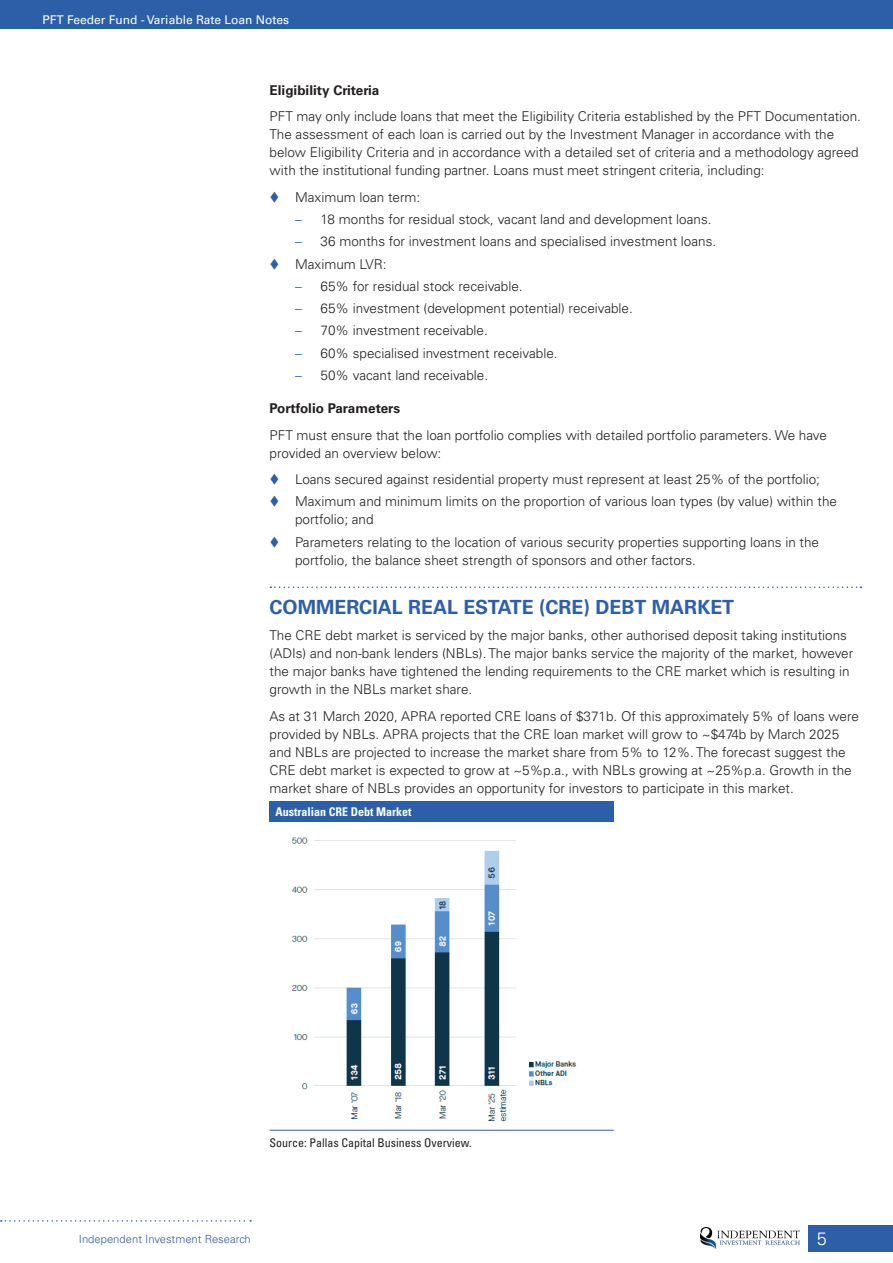
<style>
.page{position:relative;width:893px;height:1263px;background:#fff}
.page>*{position:absolute;margin:0;border:0;box-sizing:border-box;transform-origin:0 0}
.Header_1{font:700 19.5px "Univers LT Std";color:#2d5fa9}
.t1{font:300 18px "Univers LT Std";color:#fff}
.Body_Text{font:300 13.5px/18px "Univers LT Std";color:#231f20}
.Header_4{font:700 13.5px "Univers LT Std";color:#231f20}
.Source{font:condensed 12px "Univers LT Std";color:#231f20}
.t2{font:12px "Univers LT Std";color:#fff}
.Table_header{font:700 condensed 12px "Univers LT Std";color:#fff}
.t3{font:300 11.25px "Univers LT Std";color:#2d5fa9}
.s1{color:#2d5fa9}
</style>
<div class="page">
<div style="left:808px;top:1225px;width:85px;height:26px;background:#2d5fa9"></div>
<div style="left:0;top:0;width:893px;height:28px;background:#2d5fa9"></div>
<img style="left:700px;top:1227px;width:99px;height:21px">
<svg style="left:1px;top:1220px;width:250px;height:2px"></svg>
<svg style="left:270px;top:586px;width:591px;height:2px"></svg>
<div style="left:270px;top:801px;width:344px;height:21px;background:#2d5fa9"></div>
<hr style="left:270px;top:1130px;width:344px;height:1px;background:#2d5fa9">
<img style="left:291px;top:837px;width:286px;height:285px">
<p class="t2" style="left:43px;top:13px;width:248px">PFT Feeder Fund - Variable Rate Loan Notes</p>
<p class="Header_4" style="left:270px;top:82px;width:111px">Eligibility Criteria</p>
<p class="Body_Text" style="left:270px;top:108px;width:593px">PFT may only include loans that meet the Eligibility Criteria established by the PFT Documentation.<br>The assessment of each loan is carried out by the Investment Manager in accordance with the below Eligibility Criteria and in accordance with a detailed set of criteria and a methodology agreed with the institutional funding partner. Loans must meet stringent criteria, including:</p>
<p class="Body_Text" style="left:295px;top:188px;width:127px">Maximum loan term:</p>
<p class="Body_Text" style="left:295px;top:210px;width:418px"><span class="s1">–</span> 18 months for residual stock, vacant land and development loans.</p>
<p class="Body_Text" style="left:295px;top:233px;width:423px"><span class="s1">–</span> 36 months for investment loans and specialised investment loans.</p>
<p class="Body_Text" style="left:295px;top:255px;width:93px">Maximum LVR:</p>
<p class="Body_Text" style="left:295px;top:277px;width:229px"><span class="s1">–</span> 65% for residual stock receivable.</p>
<p class="Body_Text" style="left:295px;top:299px;width:339px"><span class="s1">–</span> 65% investment (development potential) receivable.</p>
<p class="Body_Text" style="left:295px;top:322px;width:194px"><span class="s1">–</span> 70% investment receivable.</p>
<p class="Body_Text" style="left:295px;top:344px;width:264px"><span class="s1">–</span> 60% specialised investment receivable.</p>
<p class="Body_Text" style="left:295px;top:366px;width:195px"><span class="s1">–</span> 50% vacant land receivable.</p>
<p class="Header_4" style="left:270px;top:400px;width:132px">Portfolio Parameters</p>
<p class="Body_Text" style="left:270px;top:426px;width:559px">PFT must ensure that the loan portfolio complies with detailed portfolio parameters. We have provided an overview below:</p>
<p class="Body_Text" style="left:295px;top:470px;width:526px">Loans secured against residential property must represent at least 25% of the portfolio;</p>
<p class="Body_Text" style="left:295px;top:493px;width:543px">Maximum and minimum limits on the proportion of various loan types (by value) within the portfolio; and</p>
<p class="Body_Text" style="left:295px;top:533px;width:525px">Parameters relating to the location of various security properties supporting loans in the portfolio, the balance sheet strength of sponsors and other factors.</p>
<p class="Header_1" style="left:270px;top:595px;width:466px">COMMERCIAL REAL ESTATE (CRE) DEBT MARKET</p>
<p class="Body_Text" style="left:270px;top:626px;width:585px">The CRE debt market is serviced by the major banks, other authorised deposit taking institutions (ADIs) and non-bank lenders (NBLs). The major banks service the majority of the market, however the major banks have tightened the lending requirements to the CRE market which is resulting in growth in the NBLs market share.</p>
<p class="Body_Text" style="left:270px;top:707px;width:591px">As at 31 March 2020, APRA reported CRE loans of $371b. Of this approximately 5% of loans were provided by NBLs. APRA projects that the CRE loan market will grow to ~$474b by March 2025 and NBLs are projected to increase the market share from 5% to 12%. The forecast suggest the CRE debt market is expected to grow at ~5%p.a., with NBLs growing at ~25%p.a. Growth in the market share of NBLs provides an opportunity for investors to participate in this market.</p>
<p class="Table_header" style="left:276px;top:804px;width:137px">Australian CRE Debt Market</p>
<p class="Source" style="left:270px;top:1135px;width:204px">Source: Pallas Capital Business Overview.</p>
<p class="t3" style="left:79px;top:1232px;width:173px">Independent Investment Research</p>
<h2 class="t1" style="left:817px;top:1227px;width:12px">5</h2>
</div>
